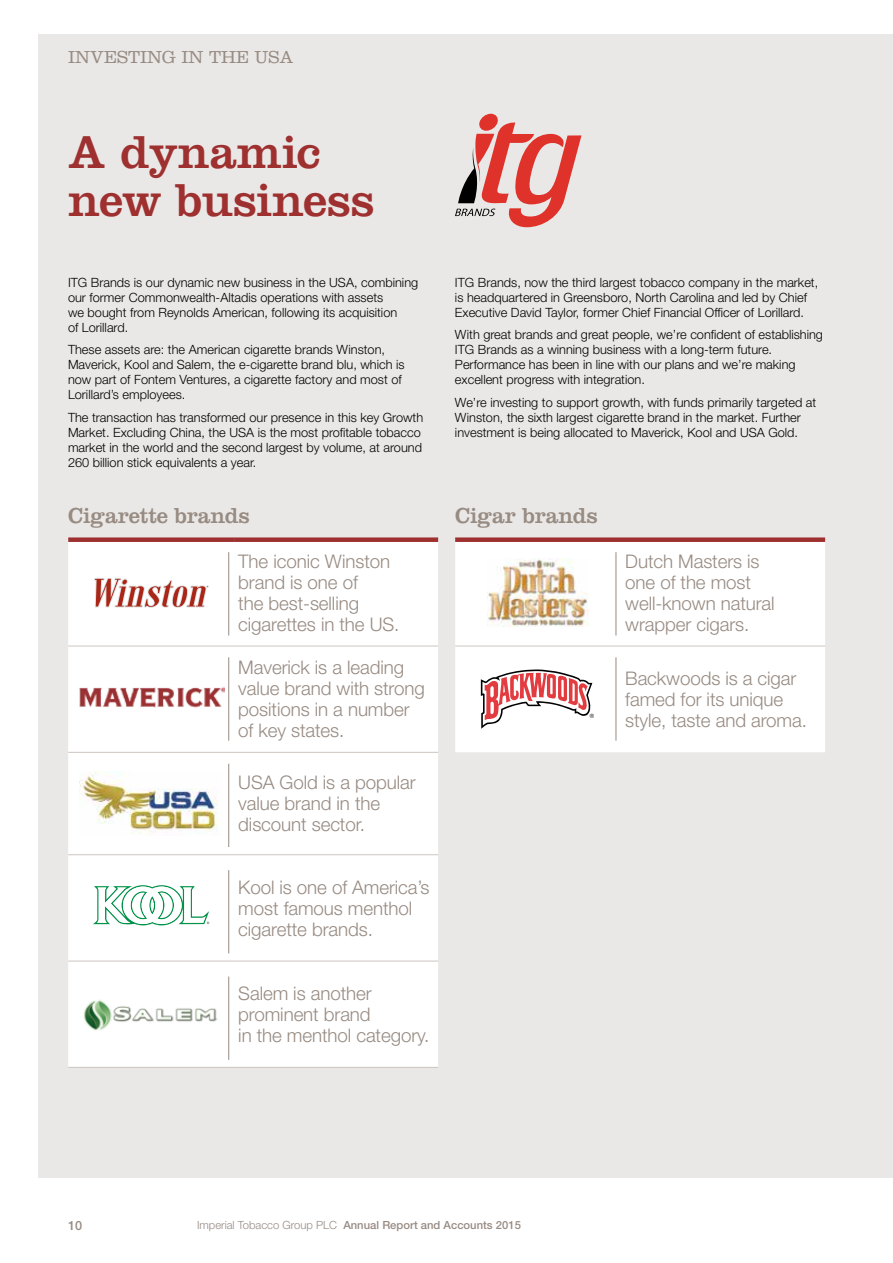
<style>
.page{position:relative;width:893px;height:1263px;background:#fff}
.page>*{position:absolute;margin:0;border:0;box-sizing:border-box;transform-origin:0 0}
.t1{font:48px/48px "Clarendon LT Std";letter-spacing:-.01em;color:#9e3030}
.t2{font:22.5px "Clarendon LT Std";letter-spacing:-.01em;color:#978b82}
.t3{font:300 18.75px/21px "Helvetica Neue LT Std";letter-spacing:-.005em;color:#978b82}
.t4{font:300 18px "Clarendon LT Std";color:#978b82}
.t5{font:300 12.75px/15px "Helvetica Neue LT Std";color:#000}
.t6{font:500 12.75px "Helvetica Neue LT Std";color:#978b82}
.t7{font:500 11.25px "Helvetica Neue LT Std";color:#978b82}
.t8{font:5.85px "Helvetica";color:#000}
.s1{font-weight:300}
</style>
<div class="page">
<div style="left:38px;top:34px;width:855px;height:1144px;background:#eae8e6"></div>
<svg style="left:455px;top:114px;width:126px;height:113px"></svg>
<svg style="left:68px;top:540px;width:757px;height:527px;fill:#fff"></svg>
<hr style="left:455px;top:646px;width:166px;height:1px;background:#cbc5c1">
<hr style="left:621px;top:646px;width:204px;height:1px;background:#cbc5c1">
<div style="left:234px;top:537px;width:204px;height:5px;background:#9e3030"></div>
<div style="left:455px;top:537px;width:166px;height:5px;background:#9e3030"></div>
<div style="left:621px;top:537px;width:204px;height:5px;background:#9e3030"></div>
<div style="left:68px;top:537px;width:166px;height:5px;background:#9e3030"></div>
<hr style="left:68px;top:646px;width:166px;height:1px;background:#cbc5c1">
<hr style="left:234px;top:646px;width:204px;height:1px;background:#cbc5c1">
<hr style="left:68px;top:752px;width:166px;height:1px;background:#cbc5c1">
<hr style="left:234px;top:752px;width:204px;height:1px;background:#cbc5c1">
<hr style="left:68px;top:854px;width:166px;height:1px;background:#cbc5c1">
<hr style="left:234px;top:854px;width:204px;height:1px;background:#cbc5c1">
<hr style="left:68px;top:961px;width:166px;height:1px;background:#cbc5c1">
<hr style="left:234px;top:961px;width:204px;height:1px;background:#cbc5c1">
<hr style="left:68px;top:1067px;width:166px;height:1px;background:#cbc5c1">
<hr style="left:234px;top:1067px;width:204px;height:1px;background:#cbc5c1">
<svg style="left:94px;top:578px;width:114px;height:30px"></svg>
<img style="left:488px;top:559px;width:101px;height:68px">
<img style="left:78px;top:668px;width:146px;height:62px">
<svg style="left:481px;top:669px;width:111px;height:60px;background:#e3b6b8"></svg>
<img style="left:79px;top:772px;width:144px;height:63px">
<svg style="left:93px;top:885px;width:116px;height:40px;background:#d0eadd"></svg>
<img style="left:82px;top:996px;width:138px;height:36px">
<hr style="left:228px;top:552px;width:1px;height:83px;background:#978b82">
<hr style="left:616px;top:552px;width:1px;height:83px;background:#978b82">
<hr style="left:228px;top:657px;width:1px;height:84px;background:#978b82">
<hr style="left:616px;top:657px;width:1px;height:84px;background:#978b82">
<hr style="left:228px;top:764px;width:1px;height:83px;background:#978b82">
<hr style="left:228px;top:870px;width:1px;height:83px;background:#978b82">
<hr style="left:228px;top:976px;width:1px;height:84px;background:#978b82">
<h3 class="t4" style="left:68px;top:47px;width:227px">INVESTING IN THE USA</h3>
<h1 class="t1" style="left:68px;top:128px;width:308px">A dynamic new business</h1>
<p class="t5" style="left:68px;top:274px;width:352px">ITG Brands is our dynamic new business in the USA, combining our former Commonwealth-Altadis operations with assets<br>we bought from Reynolds American, following its acquisition<br>of Lorillard.</p>
<p class="t5" style="left:68px;top:342px;width:338px">These assets are: the American cigarette brands Winston, Maverick, Kool and Salem, the e-cigarette brand blu, which is now part of Fontem Ventures, a cigarette factory and most of Lorillard’s employees.</p>
<p class="t5" style="left:68px;top:409px;width:357px">The transaction has transformed our presence in this key Growth Market. Excluding China, the USA is the most profitable tobacco market in the world and the second largest by volume, at around 260 billion stick equivalents a year.</p>
<p class="t5" style="left:455px;top:274px;width:365px">ITG Brands, now the third largest tobacco company in the market, is headquartered in Greensboro, North Carolina and led by Chief<br>Executive David Taylor, former Chief Financial Officer of Lorillard.</p>
<p class="t5" style="left:455px;top:327px;width:370px">With great brands and great people, we’re confident of establishing ITG Brands as a winning business with a long-term future.<br>Performance has been in line with our plans and we’re making excellent progress with integration.</p>
<p class="t5" style="left:455px;top:394px;width:363px">We’re investing to support growth, with funds primarily targeted at<br>Winston, the sixth largest cigarette brand in the market. Further investment is being allocated to Maverick, Kool and USA Gold.</p>
<h2 class="t2" style="left:68px;top:502px;width:183px">Cigarette brands</h2>
<h2 class="t2" style="left:455px;top:502px;width:144px">Cigar brands</h2>
<h3 class="t3" style="left:238px;top:550px;width:163px">The iconic Winston brand is one of<br>the best-selling cigarettes in the US.</h3>
<h3 class="t3" style="left:625px;top:550px;width:151px">Dutch Masters is one of the most well-known natural wrapper cigars.</h3>
<h3 class="t3" style="left:238px;top:657px;width:188px">Maverick is a leading value brand with strong positions in a number of key states.</h3>
<h3 class="t3" style="left:625px;top:667px;width:183px">Backwoods is a cigar famed for its unique style, taste and aroma.</h3>
<p class="t8" style="left:590px;top:711px;width:6px">®</p>
<h3 class="t3" style="left:238px;top:772px;width:179px">USA Gold is a popular value brand in the discount sector.</h3>
<h3 class="t3" style="left:238px;top:876px;width:193px">Kool is one of America’s most famous menthol cigarette brands.</h3>
<h3 class="t3" style="left:238px;top:982px;width:192px">Salem is another prominent brand<br>in the menthol category.</h3>
<p class="t6" style="left:68px;top:1217px;width:16px">10</p>
<p class="t7" style="left:197px;top:1218px;width:325px"><span class="s1">Imperial Tobacco Group PLC</span> Annual Report and Accounts 2015</p>
</div>
